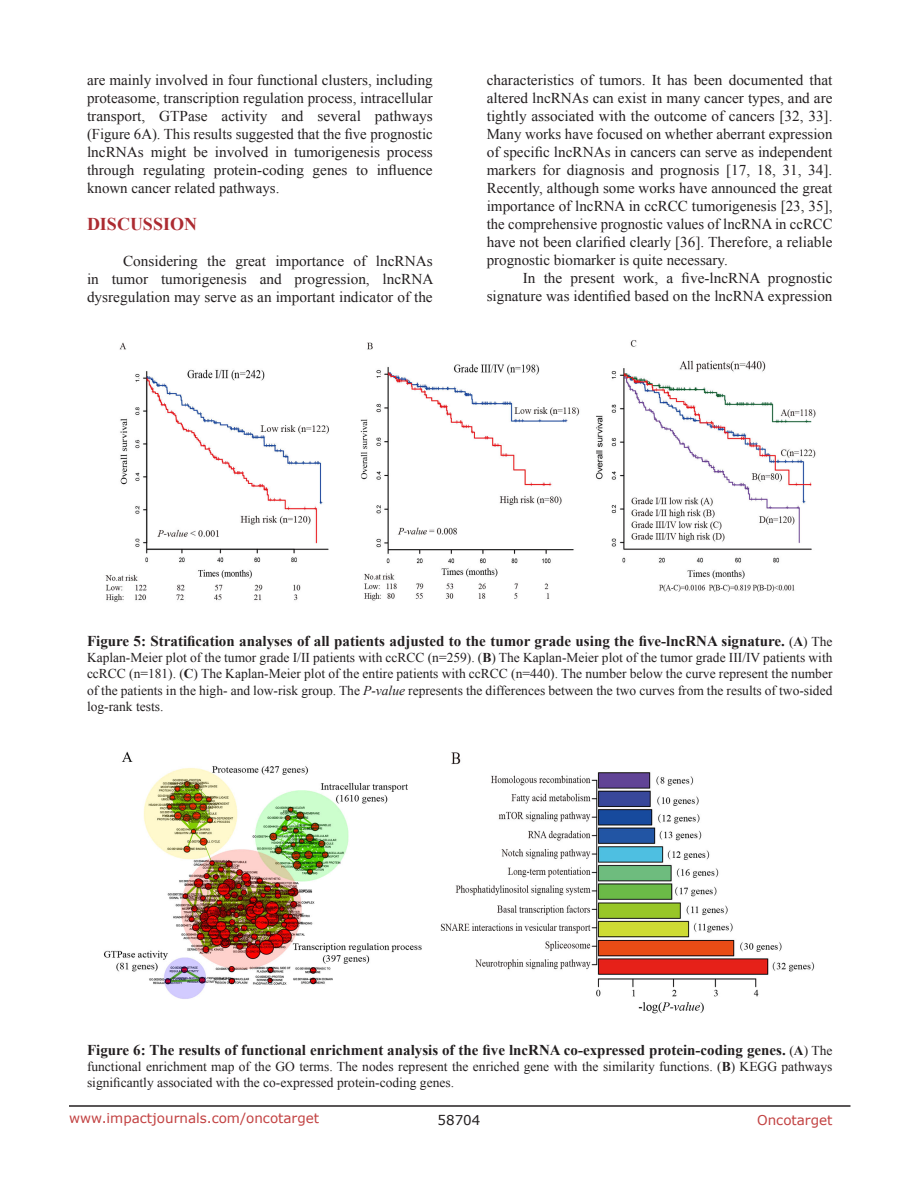
<style>
.page{position:relative;width:918px;height:1188px;background:#fff}
.page>*{position:absolute;margin:0;border:0;box-sizing:border-box;transform-origin:0 0}
.Heading{font:700 18px "Times New Roman";color:#ac2b31}
.BodyText{font:15px/18px "Times New Roman";color:#231f20;text-align:justify}
.figuretext{font:700 15px "Times New Roman";color:#231f20}
.figuretext-2{font:13.5px/16.2px "Times New Roman";color:#231f20}
.t1{font:13.5px "Verdana";color:#c24141}
.t2{font:13.5px "Verdana";color:#231f20}
.s1{font-weight:400;font-size:13.5px}
.s2{font-size:13.5px}
.s3{font-weight:700}
.s4{font-style:italic}
</style>
<div class="page">
<hr style="left:69px;top:1105px;width:781px;height:2px;background:#231f20">
<img style="left:103px;top:751px;width:712px;height:263px">
<img style="left:105px;top:340px;width:711px;height:262px">
<p class="BodyText" style="left:87px;top:71px;width:347px">are mainly involved in four functional clusters, including proteasome, transcription regulation process, intracellular transport, GTPase activity and several pathways (Figure 6A). This results suggested that the five prognostic lncRNAs might be involved in tumorigenesis process through regulating protein-coding genes to influence known cancer related pathways.</p>
<p class="Heading" style="left:87px;top:212px;width:112px">DISCUSSION</p>
<p class="BodyText" style="left:87px;top:252px;width:348px;text-indent:36px">Considering the great importance of lncRNAs in tumor tumorigenesis and progression, lncRNA dysregulation may serve as an important indicator of the</p>
<p class="BodyText" style="left:487px;top:71px;width:347px">characteristics of tumors. It has been documented that altered lncRNAs can exist in many cancer types, and are tightly associated with the outcome of cancers [32, 33].<br>Many works have focused on whether aberrant expression of specific lncRNAs in cancers can serve as independent markers for diagnosis and prognosis [17, 18, 31, 34].<br>Recently, although some works have announced the great importance of lncRNA in ccRCC tumorigenesis [23, 35], the comprehensive prognostic values of lncRNA in ccRCC have not been clarified clearly [36]. Therefore, a reliable prognostic biomarker is quite necessary.</p>
<p class="BodyText" style="left:487px;top:269px;width:347px;text-align:right">In the present work, a five-lncRNA prognostic signature was identified based on the lncRNA expression</p>
<p class="figuretext" style="left:87px;top:631px;width:747px">Figure 5: Stratification analyses of all patients adjusted to the tumor grade using the five-lncRNA signature. <span class="s1">(</span><span class="s2">A</span><span class="s1">) The</span></p>
<p class="figuretext-2" style="left:87px;top:649px;width:747px;text-align:justify">Kaplan-Meier plot of the tumor grade I/II patients with ccRCC (n=259). (<span class="s3">B</span>) The Kaplan-Meier plot of the tumor grade III/IV patients with ccRCC (n=181). (<span class="s3">C</span>) The Kaplan-Meier plot of the entire patients with ccRCC (n=440). The number below the curve represent the number of the patients in the high- and low-risk group. The <span class="s4">P-value</span> represents the differences between the two curves from the results of two-sided log-rank tests.</p>
<p class="figuretext" style="left:87px;top:1039px;width:747px">Figure 6: The results of functional enrichment analysis of the five lncRNA co-expressed protein-coding genes. <span class="s1">(</span><span class="s2">A</span><span class="s1">) The</span></p>
<p class="figuretext-2" style="left:87px;top:1058px;width:747px">functional enrichment map of the GO terms. The nodes represent the enriched gene with the similarity functions. (<span class="s3">B</span>) KEGG pathways significantly associated with the co-expressed protein-coding genes.</p>
<p class="t1" style="left:69px;top:1109px;width:252px">www.impactjournals.com/oncotarget</p>
<p class="t2" style="left:438px;top:1111px;width:44px">58704</p>
<p class="t1" style="left:757px;top:1111px;width:77px">Oncotarget</p>
</div>
